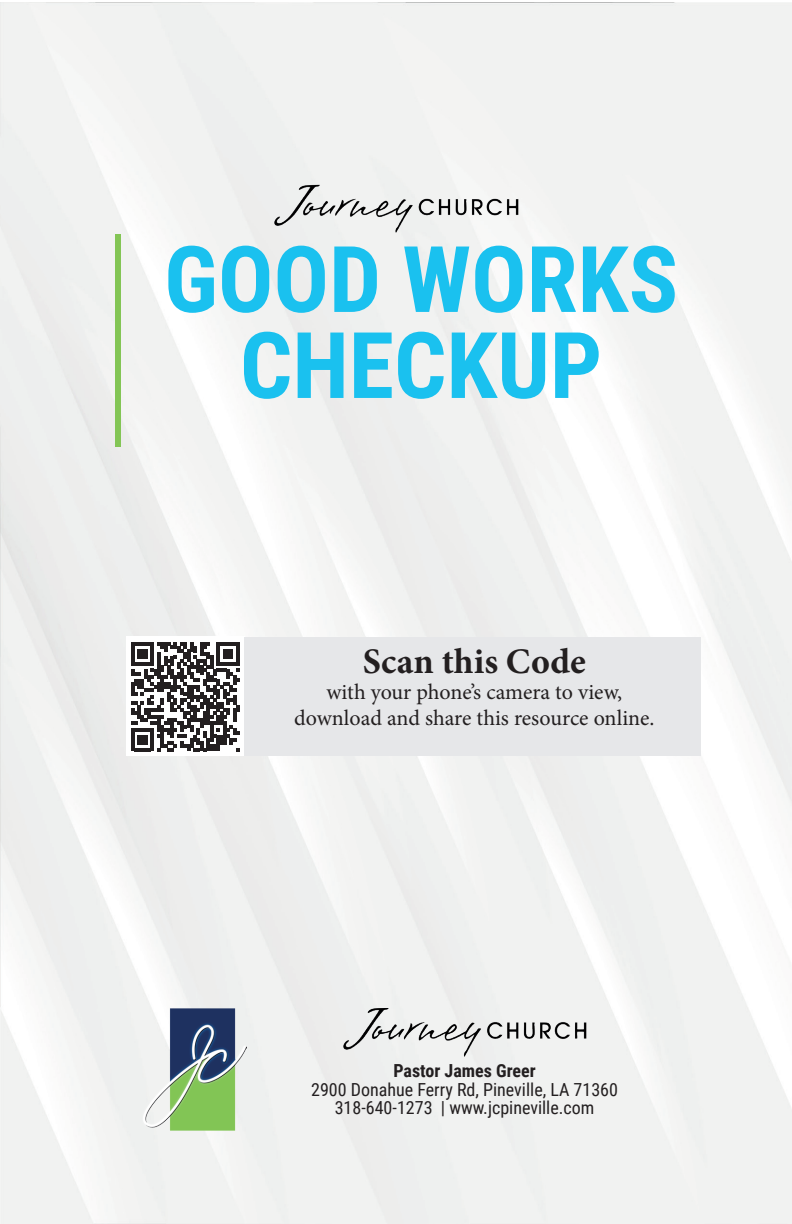
<style>
.page{position:relative;width:792px;height:1224px;background:#fff}
.page>*{position:absolute;margin:0;border:0;box-sizing:border-box;transform-origin:0 0}
.t1{font:700 92px/86px "Roboto Condensed";color:#1ac1ef;text-align:center}
.t2{font:700 36px "Minion Pro";letter-spacing:.005em;color:#231f20}
.t3{font:22px/26.4px "Minion Pro";color:#231f20;text-align:center}
.t4{font:18px/18.4px "Roboto Condensed";color:#231f20;text-align:center}
.t5{font:700 18px "Roboto Condensed";color:#231f20}
</style>
<div class="page">
<img style="left:0;top:3px;width:792px;height:1221px">
<div style="left:115px;top:234px;width:6px;height:212px;background:#83c555"></div>
<img style="left:274px;top:184px;width:244px;height:50px">
<img style="left:142px;top:1008px;width:104px;height:123px">
<img style="left:342px;top:1008px;width:245px;height:50px">
<div style="left:126px;top:637px;width:118px;height:119px;background:#fff"></div>
<svg style="left:131px;top:642px;width:109px;height:109px"></svg>
<div style="left:245px;top:637px;width:456px;height:119px;background:#e6e7e9"></div>
<h1 class="t1" style="left:164px;top:233px;width:516px">GOOD WORKS<br>CHECKUP</h1>
<h2 class="t2" style="left:363px;top:636px;width:225px">Scan this Code</h2>
<p class="t3" style="left:294px;top:679px;width:362px">with your phone’s camera to view, download and share this resource online.</p>
<p class="t5" style="left:394px;top:1058px;width:144px">Pastor James Greer</p>
<p class="t4" style="left:311px;top:1080px;width:308px">2900 Donahue Ferry Rd, Pineville, LA 71360<br>318-640-1273 | www.jcpineville.com</p>
</div>
